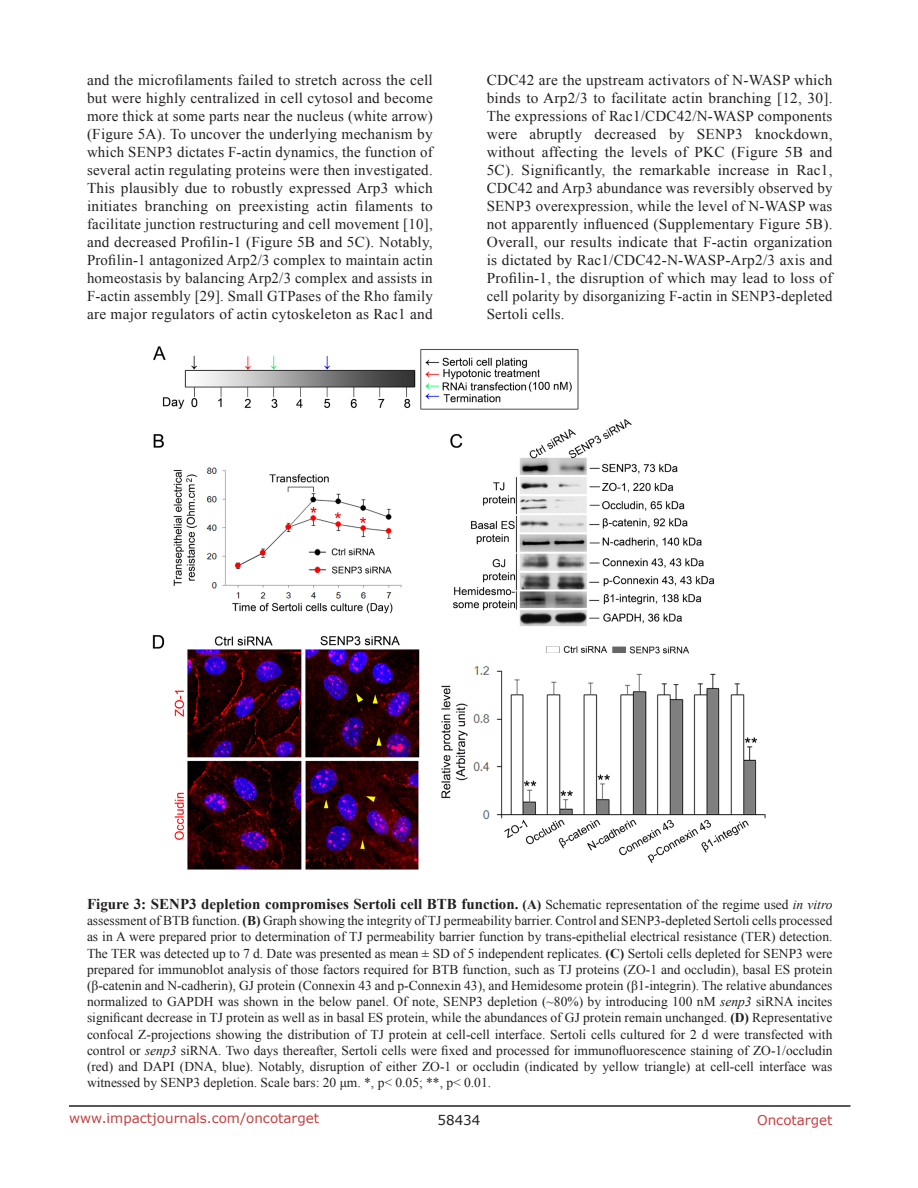
<style>
.page{position:relative;width:918px;height:1188px;background:#fff}
.page>*{position:absolute;margin:0;border:0;box-sizing:border-box;transform-origin:0 0}
.BodyText{font:15px/18px "Times New Roman";letter-spacing:.015em;color:#231f20;text-align:justify}
.figuretext{font:700 15px "Times New Roman";color:#231f20}
.figuretext-2{font:13.5px/16.2px "Times New Roman";color:#231f20;text-align:justify}
.t1{font:13.5px "Verdana";color:#c24141}
.t2{font:13.5px "Verdana";color:#231f20}
.s1{font-size:13.5px}
.s2{font-weight:400;font-size:13.5px}
.s3{font-weight:400;font-style:italic;font-size:13.5px}
.s4{font-weight:700}
.s5{font-style:italic}
</style>
<div class="page">
<hr style="left:69px;top:1105px;width:781px;height:2px;background:#231f20">
<img style="left:152px;top:346px;width:614px;height:524px">
<p class="BodyText" style="left:87px;top:71px;width:347px">and the microfilaments failed to stretch across the cell but were highly centralized in cell cytosol and become more thick at some parts near the nucleus (white arrow) (Figure 5A). To uncover the underlying mechanism by which SENP3 dictates F-actin dynamics, the function of several actin regulating proteins were then investigated.<br>This plausibly due to robustly expressed Arp3 which initiates branching on preexisting actin filaments to facilitate junction restructuring and cell movement [10], and decreased Profilin-1 (Figure 5B and 5C). Notably, Profilin-1 antagonized Arp2/3 complex to maintain actin homeostasis by balancing Arp2/3 complex and assists in F-actin assembly [29]. Small GTPases of the Rho family are major regulators of actin cytoskeleton as Rac1 and</p>
<p class="BodyText" style="left:487px;top:71px;width:347px">CDC42 are the upstream activators of N-WASP which binds to Arp2/3 to facilitate actin branching [12, 30].<br>The expressions of Rac1/CDC42/N-WASP components were abruptly decreased by SENP3 knockdown, without affecting the levels of PKC (Figure 5B and 5C). Significantly, the remarkable increase in Rac1, CDC42 and Arp3 abundance was reversibly observed by SENP3 overexpression, while the level of N-WASP was not apparently influenced (Supplementary Figure 5B).<br>Overall, our results indicate that F-actin organization is dictated by Rac1/CDC42-N-WASP-Arp2/3 axis and Profilin-1, the disruption of which may lead to loss of cell polarity by disorganizing F-actin in SENP3-depleted Sertoli cells.</p>
<p class="figuretext" style="left:87px;top:894px;width:747px">Figure 3: SENP3 depletion compromises Sertoli cell BTB function. <span class="s1">(A)</span> <span class="s2">Schematic representation of the regime used</span> <span class="s3">in vitro</span></p>
<p class="figuretext-2" style="left:87px;top:912px;width:747px">assessment of BTB function. <span class="s4">(B)</span> Graph showing the integrity of TJ permeability barrier. Control and SENP3-depleted Sertoli cells processed as in A were prepared prior to determination of TJ permeability barrier function by trans-epithelial electrical resistance (TER) detection.<br>The TER was detected up to 7 d. Date was presented as mean ± SD of 5 independent replicates. <span class="s4">(C)</span> Sertoli cells depleted for SENP3 were prepared for immunoblot analysis of those factors required for BTB function, such as TJ proteins (ZO-1 and occludin), basal ES protein (β-catenin and N-cadherin), GJ protein (Connexin 43 and p-Connexin 43), and Hemidesome protein (β1-integrin). The relative abundances normalized to GAPDH was shown in the below panel. Of note, SENP3 depletion (~80%) by introducing 100 nM <span class="s5">senp3</span> siRNA incites significant decrease in TJ protein as well as in basal ES protein, while the abundances of GJ protein remain unchanged. <span class="s4">(D)</span> Representative confocal Z-projections showing the distribution of TJ protein at cell-cell interface. Sertoli cells cultured for 2 d were transfected with control or <span class="s5">senp3</span> siRNA. Two days thereafter, Sertoli cells were fixed and processed for immunofluorescence staining of ZO-1/occludin (red) and DAPI (DNA, blue). Notably, disruption of either ZO-1 or occludin (indicated by yellow triangle) at cell-cell interface was witnessed by SENP3 depletion. Scale bars: 20 μm. *, p&lt; 0.05; **, p&lt; 0.01.</p>
<p class="t1" style="left:69px;top:1109px;width:252px">www.impactjournals.com/oncotarget</p>
<p class="t2" style="left:438px;top:1111px;width:44px">58434</p>
<p class="t1" style="left:757px;top:1111px;width:77px">Oncotarget</p>
</div>
